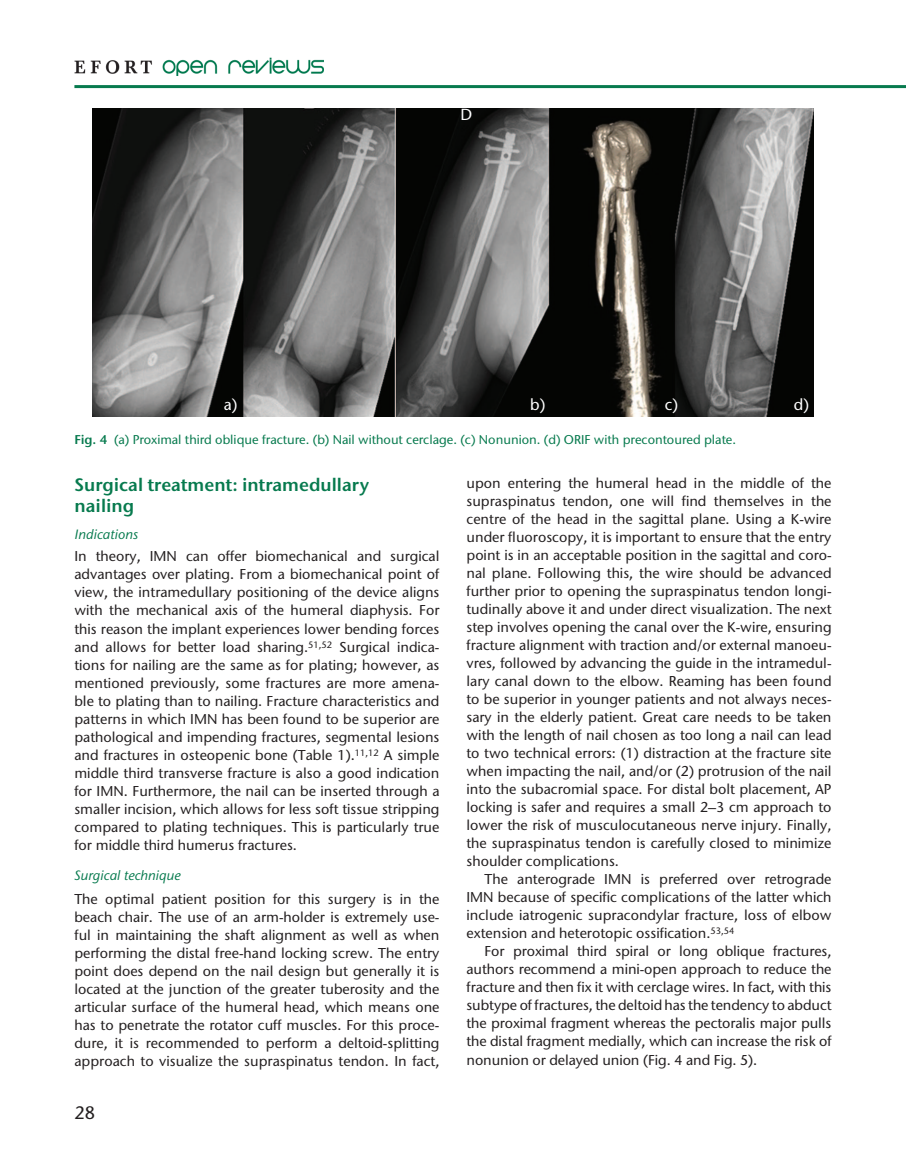
<style>
.page{position:relative;width:906px;height:1170px;background:#fff}
.page>*{position:absolute;margin:0;border:0;box-sizing:border-box;transform-origin:0 0}
.t1{font:600 18px/21px "Stone Sans ITC Pro";color:#077a4e}
.t2{font:500 18px "Stone Sans ITC Pro";color:#231f20}
.t3{font:500 16.05px "Stone Sans Std";color:#fff}
.t4{font:500 14.25px/18px "Stone Sans ITC Pro";color:#231f20;text-align:justify}
.t5{font:italic 500 13.5px "Stone Sans ITC Pro";color:#077a4e}
.t6{font:500 12.75px "Stone Sans ITC Pro";color:#077a4e}
.s1{font-weight:600}
</style>
<div class="page">
<img style="left:74px;top:57px;width:250px;height:19px">
<hr style="left:74px;top:85px;width:832px;height:3px;background:#077a4e">
<img style="left:93px;top:108px;width:720px;height:308px">
<p class="t3" style="left:460px;top:104px;width:13px">D</p>
<p class="t3" style="left:665px;top:395px;width:15px">c)</p>
<p class="t3" style="left:794px;top:395px;width:17px">d)</p>
<p class="t6" style="left:74px;top:431px;width:663px"><span class="s1">Fig. 4</span> (a) Proximal third oblique fracture. (b) Nail without cerclage. (c) Nonunion. (d) ORIF with precontoured plate.</p>
<p class="t3" style="left:224px;top:395px;width:15px">a)</p>
<p class="t3" style="left:530px;top:395px;width:17px">b)</p>
<p class="t1" style="left:74px;top:474px;width:296px">Surgical treatment: intramedullary nailing</p>
<p class="t5" style="left:74px;top:526px;width:65px">Indications</p>
<p class="t4" style="left:74px;top:547px;width:367px">In theory, IMN can offer biomechanical and surgical advantages over plating. From a biomechanical point of view, the intramedullary positioning of the device aligns with the mechanical axis of the humeral diaphysis. For this reason the implant experiences lower bending forces and allows for better load sharing.<sup>51,52</sup> Surgical indica&shy;tions for nailing are the same as for plating; however, as mentioned previously, some fractures are more amena&shy;ble to plating than to nailing. Fracture characteristics and patterns in which IMN has been found to be superior are pathological and impending fractures, segmental lesions and fractures in osteopenic bone (Table 1).<sup>11,12</sup> A simple middle third transverse fracture is also a good indication for IMN. Furthermore, the nail can be inserted through a smaller incision, which allows for less soft tissue stripping compared to plating techniques. This is particularly true for middle third humerus fractures.</p>
<p class="t5" style="left:74px;top:866px;width:108px">Surgical technique</p>
<p class="t4" style="left:74px;top:889px;width:366px">The optimal patient position for this surgery is in the beach chair. The use of an arm-holder is extremely use&shy;ful in maintaining the shaft alignment as well as when performing the distal free-hand locking screw. The entry point does depend on the nail design but generally it is located at the junction of the greater tuberosity and the articular surface of the humeral head, which means one has to penetrate the rotator cuff muscles. For this proce&shy;dure, it is recommended to perform a deltoid-splitting approach to visualize the supraspinatus tendon. In fact,</p>
<p class="t2" style="left:74px;top:1101px;width:22px">28</p>
<p class="t4" style="left:466px;top:474px;width:366px">upon entering the humeral head in the middle of the supraspinatus tendon, one will find themselves in the centre of the head in the sagittal plane. Using a K-wire under fluoroscopy, it is important to ensure that the entry point is in an acceptable position in the sagittal and coro&shy;nal plane. Following this, the wire should be advanced further prior to opening the supraspinatus tendon longi&shy;tudinally above it and under direct visualization. The next step involves opening the canal over the K-wire, ensuring fracture alignment with traction and/or external manoeu&shy;vres, followed by advancing the guide in the intramedul&shy;lary canal down to the elbow. Reaming has been found to be superior in younger patients and not always neces&shy;sary in the elderly patient. Great care needs to be taken with the length of nail chosen as too long a nail can lead to two technical errors: (1) distraction at the fracture site when impacting the nail, and/or (2) protrusion of the nail into the subacromial space. For distal bolt placement, AP locking is safer and requires a small 2–3 cm approach to lower the risk of musculocutaneous nerve injury. Finally, the supraspinatus tendon is carefully closed to minimize shoulder complications.</p>
<p class="t4" style="left:466px;top:870px;width:366px;text-indent:18px">The anterograde IMN is preferred over retrograde IMN because of specific complications of the latter which include iatrogenic supracondylar fracture, loss of elbow extension and heterotopic ossification.<sup>53,54</sup></p>
<p class="t4" style="left:466px;top:942px;width:366px;text-indent:18px">For proximal third spiral or long oblique fractures, authors recommend a mini-open approach to reduce the fracture and then fix it with cerclage wires. In fact, with this subtype of fractures, the deltoid has the tendency to abduct the proximal fragment whereas the pectoralis major pulls the distal fragment medially, which can increase the risk of nonunion or delayed union (Fig. 4 and Fig. 5).</p>
</div>
